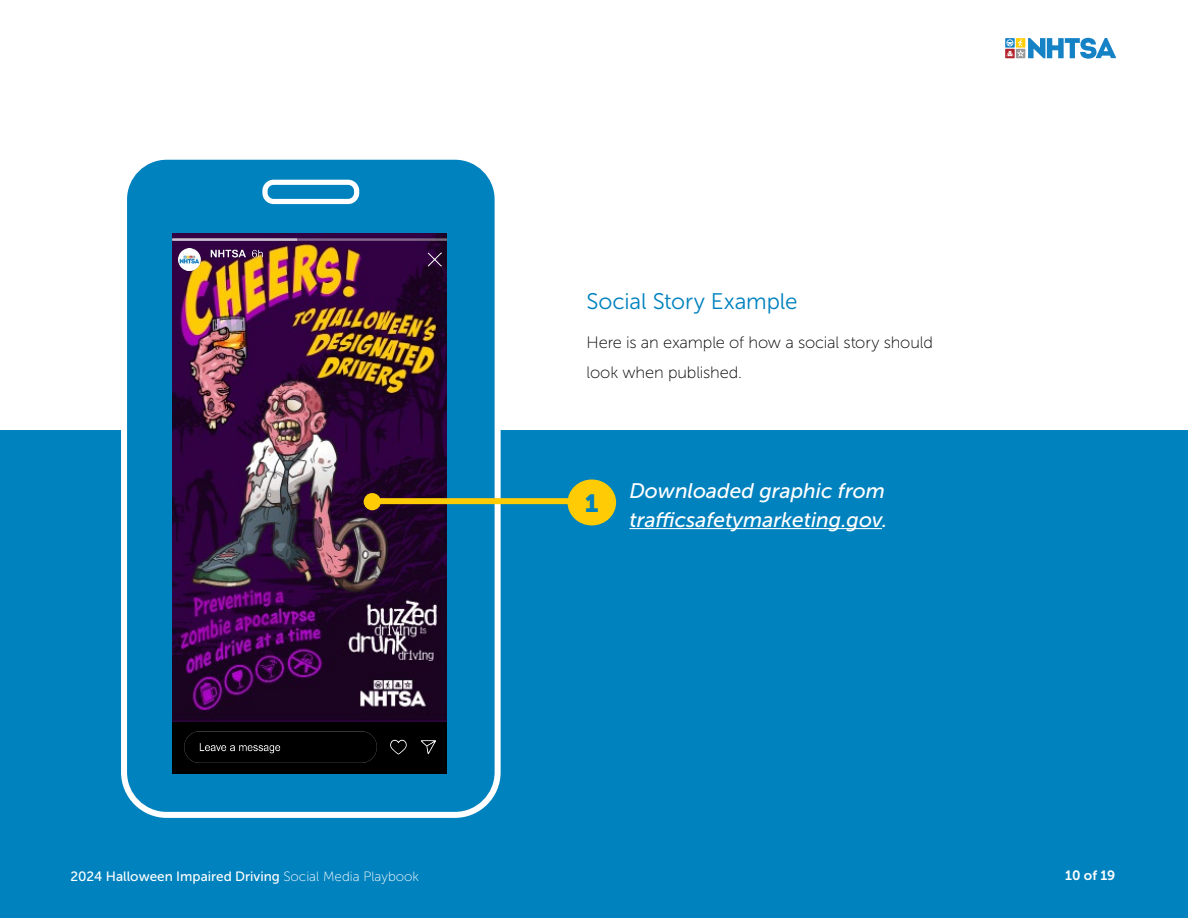
<style>
.page{position:relative;width:1188px;height:918px;background:#fff}
.page>*{position:absolute;margin:0;border:0;box-sizing:border-box;transform-origin:0 0}
.Spanish_Translation_tabbed{font:24.9px "Museo Sans 900";color:#0082be}
.t1{font:22.5px "Museo Sans 300";letter-spacing:-.005em;color:#0082be}
.t2{font:italic 21px/28.5px "Museo Sans 500";color:#fff}
.Body{font:16.5px/30px "Museo Sans 100";letter-spacing:-.01em;color:#000}
.t3{font:13.5px "Museo Sans 500";color:#fff}
.t4{font:13.5px "Museo Sans 700";color:#fff}
.s1{font-family:"Museo Sans 100"}
</style>
<div class="page">
<div style="left:0;top:430px;width:1188px;height:488px;background:#0082be"></div>
<div style="left:1005px;top:49px;width:10px;height:9px;background:#c24f56"></div>
<svg style="left:1006px;top:38px;width:110px;height:21px"></svg>
<svg style="left:121px;top:159px;width:380px;height:659px"></svg>
<svg style="left:262px;top:180px;width:97px;height:24px"></svg>
<div style="left:172px;top:233px;width:275px;height:541px;background:#000"></div>
<img style="left:172px;top:233px;width:275px;height:488px">
<img style="left:184px;top:731px;width:252px;height:31px">
<img style="left:172px;top:239px;width:275px;height:2px">
<img style="left:179px;top:248px;width:262px;height:23px">
<div style="left:568px;top:479px;width:48px;height:46px;background:#ffcb05;border-radius:50%"></div>
<hr style="left:629px;top:528px;width:253px;height:1px;background:#fff">
<div style="left:364px;top:493px;width:17px;height:17px;background:#ffcb05;border-radius:50%"></div>
<div style="left:372px;top:498px;width:201px;height:6px;background:#ffcb05"></div>
<h2 class="t1" style="left:587px;top:289px;width:212px">Social Story Example</h2>
<p class="Body" style="left:587px;top:328px;width:348px">Here is an example of how a social story should look when published.</p>
<p class="Spanish_Translation_tabbed" style="left:585px;top:489px;width:15px">1</p>
<h3 class="t2" style="left:629px;top:477px;width:259px">Downloaded graphic from trafficsafetymarketing.gov.</h3>
<p class="t3" style="left:70px;top:869px;width:350px">2024 Halloween Impaired Driving <span class="s1">Social Media Playbook</span></p>
<p class="t4" style="left:1065px;top:868px;width:52px">10 of 19</p>
</div>
